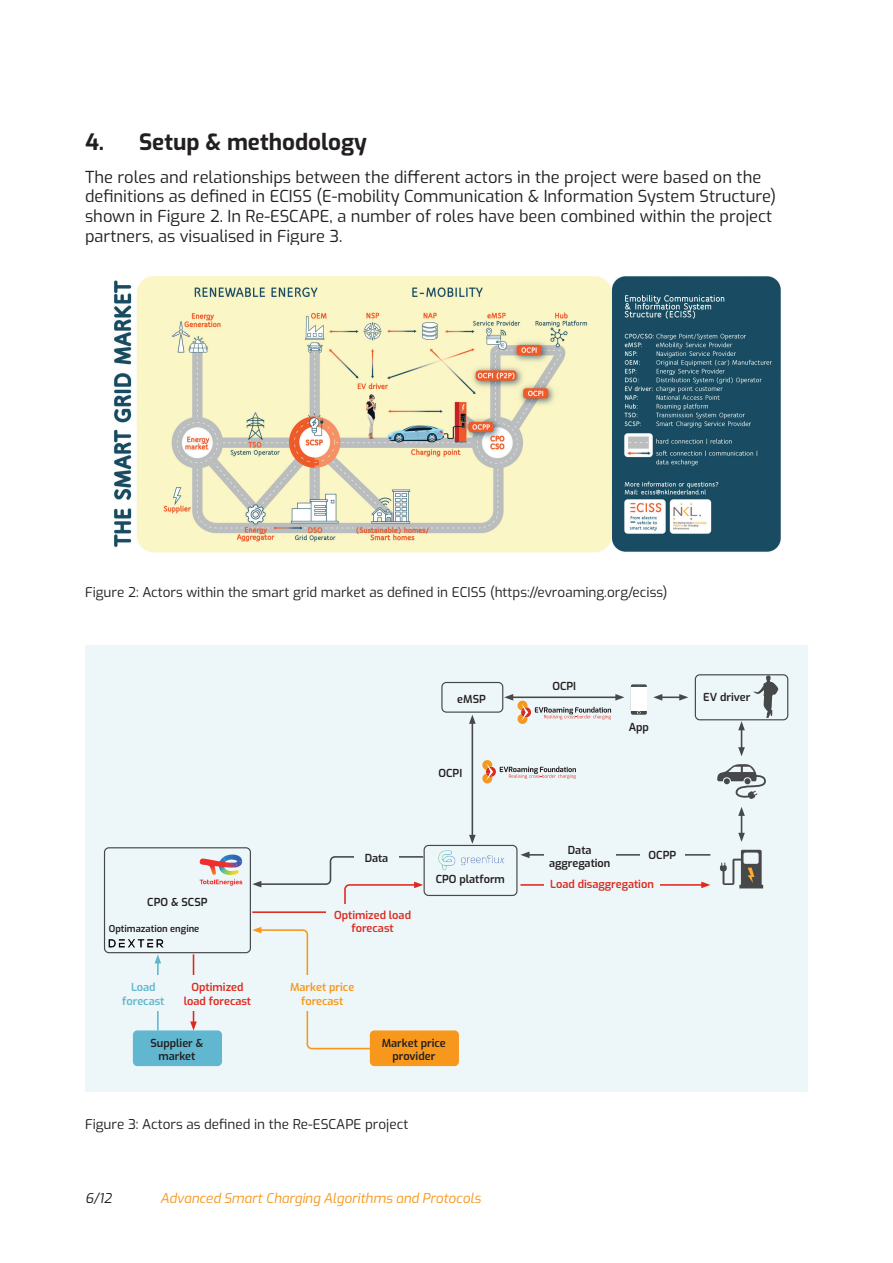
<style>
.page{position:relative;width:893px;height:1263px;background:#fff}
.page>*{position:absolute;margin:0;border:0;box-sizing:border-box;transform-origin:0 0}
.t1{font:700 22.5px "Exo";color:#231f20}
.t2{font:16.5px/19.8px "Exo";color:#231f20}
.figuur{font:13.5px "Exo";color:#231f20}
.t3{font:italic 13.5px "Exo";color:#f7981d}
.t4{font:italic 13.5px "Exo";color:#231f20}
.t5{font:600 10.95px/13.2px "Exo";color:#231f20;text-align:center}
.t6{font:600 10.95px/13.2px "Exo";color:#dd2a1f;text-align:center}
.t7{font:600 10.95px/13.2px "Exo";color:#f7981d;text-align:center}
.t8{font:600 10.95px/13.2px "Exo";color:#61b7cf;text-align:center}
.t9{font:600 9.45px "Exo";color:#231f20}
</style>
<div class="page">
<img style="left:113px;top:276px;width:668px;height:277px">
<div style="left:85px;top:645px;width:723px;height:447px;background:#edf6f8"></div>
<hr style="left:472px;top:721px;width:1px;height:116px;background:#464849">
<svg style="left:469px;top:715px;width:7px;height:9px"></svg>
<svg style="left:469px;top:835px;width:7px;height:9px"></svg>
<svg style="left:252px;top:927px;width:118px;height:123px"></svg>
<svg style="left:252px;top:855px;width:173px;height:58px"></svg>
<hr style="left:157px;top:961px;width:2px;height:69px;background:#61b7cf">
<svg style="left:155px;top:954px;width:6px;height:9px"></svg>
<hr style="left:520px;top:884px;width:184px;height:2px;background:#dd2a1f">
<svg style="left:701px;top:882px;width:9px;height:6px"></svg>
<hr style="left:527px;top:854px;width:183px;height:2px;background:#464849">
<svg style="left:520px;top:851px;width:9px;height:7px"></svg>
<hr style="left:193px;top:954px;width:1px;height:70px;background:#dd2a1f">
<svg style="left:190px;top:1021px;width:7px;height:9px"></svg>
<hr style="left:660px;top:696px;width:22px;height:2px;background:#464849">
<svg style="left:679px;top:694px;width:9px;height:7px"></svg>
<svg style="left:653px;top:694px;width:9px;height:7px"></svg>
<svg style="left:738px;top:721px;width:7px;height:35px"></svg>
<svg style="left:738px;top:807px;width:7px;height:35px"></svg>
<div style="left:441px;top:682px;width:62px;height:31px;border:1px solid #464849;border-radius:4px"></div>
<div style="left:424px;top:845px;width:93px;height:51px;border:1px solid #464849;border-radius:4px"></div>
<svg style="left:753px;top:676px;width:25px;height:42px"></svg>
<div style="left:695px;top:674px;width:93px;height:46px;border:1px solid #464849;border-radius:4px"></div>
<div style="left:640px;top:843px;width:45px;height:22px;background:#edf6f8"></div>
<div style="left:354px;top:847px;width:45px;height:18px;background:#edf6f8"></div>
<div style="left:544px;top:839px;width:71px;height:31px;background:#edf6f8"></div>
<div style="left:544px;top:876px;width:116px;height:13px;background:#edf6f8"></div>
<div style="left:326px;top:904px;width:93px;height:31px;background:#edf6f8"></div>
<div style="left:182px;top:975px;width:71px;height:35px;background:#edf6f8"></div>
<div style="left:283px;top:975px;width:78px;height:35px;background:#edf6f8"></div>
<div style="left:370px;top:1030px;width:89px;height:36px;background:#f7981d;border-radius:4px"></div>
<div style="left:133px;top:1030px;width:89px;height:36px;background:#61b7cf;border-radius:4px"></div>
<div style="left:121px;top:975px;width:45px;height:35px;background:#edf6f8"></div>
<svg style="left:482px;top:760px;width:94px;height:23px"></svg>
<svg style="left:504px;top:694px;width:120px;height:30px"></svg>
<svg style="left:717px;top:764px;width:49px;height:35px"></svg>
<img style="left:438px;top:850px;width:67px;height:20px">
<div style="left:104px;top:847px;width:147px;height:106px;border:1px solid #464849;border-radius:4px"></div>
<img style="left:108px;top:939px;width:56px;height:9px">
<svg style="left:199px;top:854px;width:43px;height:32px"></svg>
<svg style="left:631px;top:684px;width:16px;height:31px"></svg>
<div style="left:631px;top:687px;width:16px;height:23px;background:#fff"></div>
<svg style="left:720px;top:850px;width:43px;height:38px"></svg>
<p class="t1" style="left:85px;top:126px;width:283px">4. Setup &amp; methodology</p>
<p class="t2" style="left:85px;top:166px;width:693px">The roles and relationships between the different actors in the project were based on the definitions as defined in ECISS (E-mobility Communication &amp; Information System Structure) shown in Figure 2. In Re-ESCAPE, a number of roles have been combined within the project partners, as visualised in Figure 3.</p>
<p class="figuur" style="left:85px;top:582px;width:584px">Figure 2: Actors within the smart grid market as defined in ECISS (https://evroaming.org/eciss)</p>
<p class="t5" style="left:457px;top:692px;width:30px">eMSP</p>
<p class="t5" style="left:439px;top:766px;width:25px">OCPI</p>
<p class="t5" style="left:552px;top:679px;width:25px">OCPI</p>
<p class="t5" style="left:629px;top:720px;width:22px">App</p>
<p class="t5" style="left:147px;top:895px;width:62px">CPO &amp; SCSP</p>
<p class="t9" style="left:109px;top:921px;width:92px">Optimazation engine</p>
<p class="t5" style="left:549px;top:843px;width:63px">Data aggregation</p>
<p class="t6" style="left:550px;top:877px;width:105px">Load disaggregation</p>
<p class="t5" style="left:365px;top:850px;width:25px">Data</p>
<p class="t5" style="left:649px;top:848px;width:29px">OCPP</p>
<p class="t5" style="left:436px;top:872px;width:71px">CPO platform</p>
<p class="t6" style="left:334px;top:908px;width:78px">Optimized load forecast</p>
<p class="t8" style="left:122px;top:980px;width:44px">Load forecast</p>
<p class="t6" style="left:184px;top:980px;width:69px">Optimized load forecast</p>
<p class="t7" style="left:290px;top:980px;width:66px">Market price forecast</p>
<p class="t5" style="left:150px;top:1036px;width:54px">Supplier &amp; market</p>
<p class="t5" style="left:382px;top:1036px;width:66px">Market price provider</p>
<p class="figuur" style="left:85px;top:1114px;width:325px">Figure 3: Actors as defined in the Re-ESCAPE project</p>
<p class="t4" style="left:85px;top:1188px;width:28px">6/12</p>
<p class="t3" style="left:160px;top:1188px;width:322px">Advanced Smart Charging Algorithms and Protocols</p>
<p class="t5" style="left:703px;top:689px;width:49px">EV driver</p>
</div>
